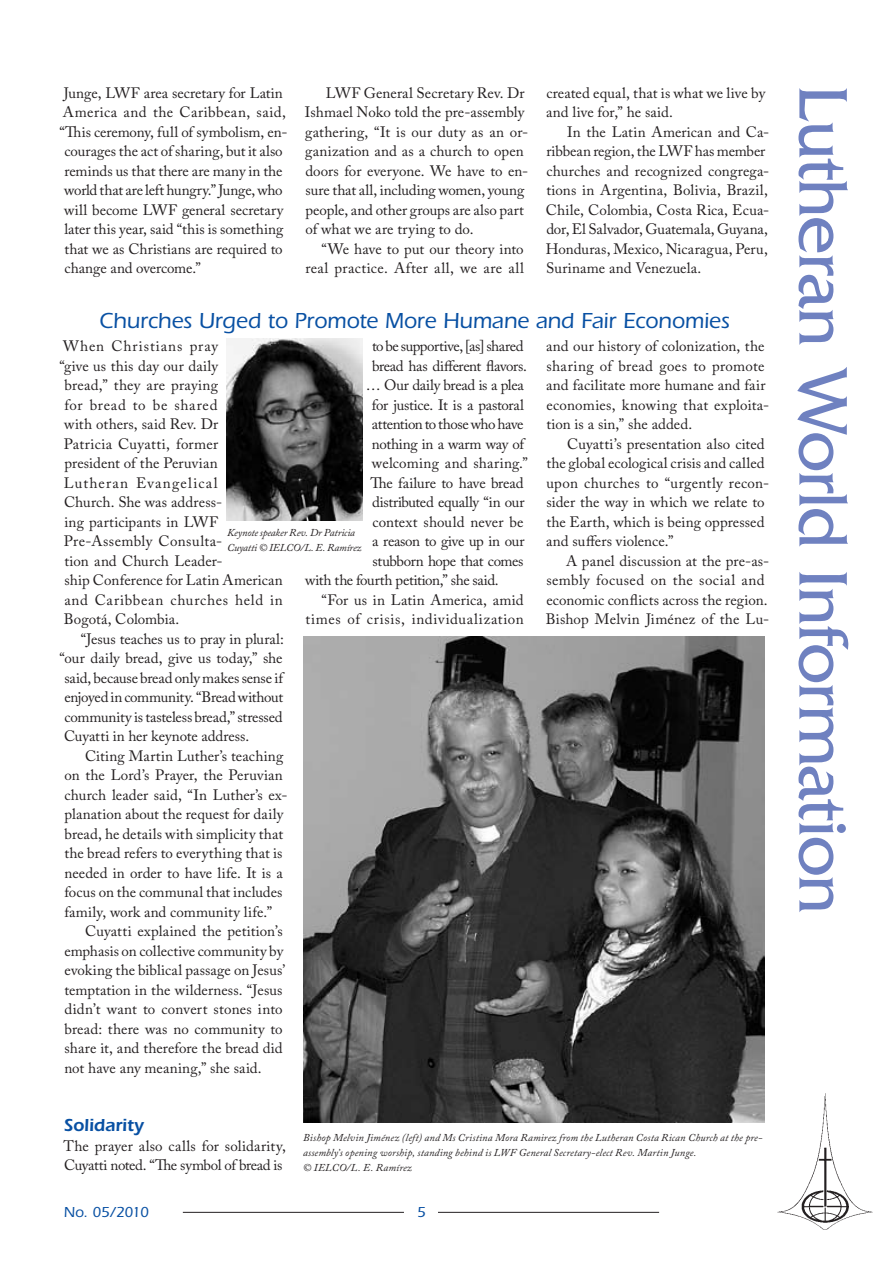
<style>
.page{position:relative;width:893px;height:1263px;background:#fff}
.page>*{position:absolute;margin:0;border:0;box-sizing:border-box;transform-origin:0 0}
.t1{font:72px "Friz Quadrata";letter-spacing:-.02em;color:#6f81c0}
.t2{font:500 22.5px "Itc Eras";letter-spacing:-.005em;color:#0850a3}
.t3{font:600 18px "Itc Eras";letter-spacing:-.005em;color:#0850a3}
.t4{font:15px/19.5px "Adobe Caslon Pro";letter-spacing:.005em;color:#231f20}
.t5{font:15px "Adobe Caslon Pro";letter-spacing:-.025em;color:#231f20}
.t6{font:15px "Adobe Caslon Pro";letter-spacing:-.02em;color:#231f20}
.t7{font:15px "Adobe Caslon Pro";letter-spacing:.045em;color:#231f20}
.t8{font:15px "Adobe Caslon Pro";letter-spacing:-.015em;color:#231f20}
.t9{font:15px "Adobe Caslon Pro";letter-spacing:.03em;color:#231f20}
.t10{font:15px "Adobe Caslon Pro";letter-spacing:-.03em;color:#231f20}
.t11{font:15px "Adobe Caslon Pro";letter-spacing:.025em;color:#231f20}
.t12{font:15px "Adobe Caslon Pro";letter-spacing:.08em;color:#231f20}
.t13{font:15px "Adobe Caslon Pro";letter-spacing:.06em;color:#231f20}
.t14{font:500 15px "Itc Eras";letter-spacing:-.04em;color:#0850a3}
.t15{font:italic 10.5px/15px "Adobe Caslon Pro";letter-spacing:.015em;color:#231f20}
.t16{font:italic 10.5px/15px "Adobe Caslon Pro";letter-spacing:-.01em;color:#231f20}
</style>
<div class="page">
<hr style="left:183px;top:1212px;width:221px;height:1px;background:#231f20">
<hr style="left:438px;top:1212px;width:221px;height:1px;background:#231f20">
<img style="left:777px;top:1093px;width:96px;height:137px">
<img style="left:303px;top:637px;width:462px;height:486px">
<img style="left:227px;top:339px;width:136px;height:181px">
<p class="t4" style="left:546px;top:83px;width:220px">created equal, that is what we live by and live for,” he said.</p>
<p class="t4" style="left:546px;top:122px;width:225px;text-indent:21px">In the Latin American and Ca&shy;ribbean region, the LWF has member churches and recognized congrega&shy;tions in Argentina, Bolivia, Brazil, Chile, Colombia, Costa Rica, Ecua&shy;dor, El Salvador, Guatemala, Guyana, Honduras, Mexico, Nicaragua, Peru, Suriname and Venezuela.</p>
<h2 class="t2" style="left:99px;top:308px;width:632px">Churches Urged to Promote More Humane and Fair Economies</h2>
<p class="t13" style="left:63px;top:337px;width:156px">When Christians pray</p>
<p class="t4" style="left:59px;top:356px;width:160px">“give us this day our daily</p>
<p class="t4" style="left:65px;top:375px;width:155px">bread,” they are praying</p>
<p class="t7" style="left:64px;top:396px;width:155px">for bread to be shared</p>
<p class="t4" style="left:64px;top:414px;width:156px">with others, said Rev. Dr</p>
<p class="t4" style="left:64px;top:434px;width:156px">Patricia Cuyatti, former</p>
<p class="t4" style="left:65px;top:453px;width:155px">president of the Peruvian</p>
<p class="t12" style="left:64px;top:474px;width:155px">Lutheran Evangelical</p>
<p class="t4" style="left:64px;top:492px;width:160px">Church. She was address-</p>
<p class="t4" style="left:64px;top:512px;width:155px">ing participants in LWF</p>
<p class="t11" style="left:64px;top:532px;width:160px">Pre-Assembly Consulta-</p>
<p class="t4" style="left:64px;top:551px;width:160px">tion and Church Leader-</p>
<p class="t4" style="left:65px;top:570px;width:220px">ship Conference for Latin American</p>
<p class="t7" style="left:64px;top:591px;width:220px">and Caribbean churches held in</p>
<p class="t4" style="left:64px;top:609px;width:117px">Bogotá, Colombia.</p>
<p class="t4" style="left:81px;top:629px;width:205px">“Jesus teaches us to pray in plural:</p>
<p class="t4" style="left:59px;top:648px;width:225px">“our daily bread, give us today,” she</p>
<p class="t8" style="left:65px;top:669px;width:220px">said, because bread only makes sense if</p>
<p class="t6" style="left:64px;top:688px;width:220px">enjoyed in community. “Bread without</p>
<p class="t8" style="left:64px;top:708px;width:220px">community is tasteless bread,” stressed</p>
<p class="t4" style="left:64px;top:726px;width:187px">Cuyatti in her keynote address.</p>
<p class="t4" style="left:85px;top:746px;width:199px">Citing Martin Luther’s teaching</p>
<p class="t4" style="left:64px;top:765px;width:220px">on the Lord’s Prayer, the Peruvian</p>
<p class="t4" style="left:64px;top:785px;width:224px">church leader said, “In Luther’s ex-</p>
<p class="t4" style="left:65px;top:804px;width:220px">planation about the request for daily</p>
<p class="t4" style="left:65px;top:824px;width:220px">bread, he details with simplicity that</p>
<p class="t4" style="left:64px;top:843px;width:220px">the bread refers to everything that is</p>
<p class="t4" style="left:64px;top:863px;width:220px">needed in order to have life. It is a</p>
<p class="t4" style="left:64px;top:882px;width:220px">focus on the communal that includes</p>
<p class="t4" style="left:64px;top:902px;width:209px">family, work and community life.”</p>
<p class="t4" style="left:85px;top:921px;width:199px">Cuyatti explained the petition’s</p>
<p class="t4" style="left:64px;top:941px;width:220px">emphasis on collective community by</p>
<p class="t4" style="left:64px;top:960px;width:222px">evoking the biblical passage on Jesus’</p>
<p class="t4" style="left:64px;top:980px;width:220px">temptation in the wilderness. “Jesus</p>
<p class="t4" style="left:64px;top:999px;width:220px">didn’t want to convert stones into</p>
<p class="t4" style="left:65px;top:1019px;width:220px">bread: there was no community to</p>
<p class="t4" style="left:65px;top:1038px;width:220px">share it, and therefore the bread did</p>
<p class="t4" style="left:64px;top:1058px;width:199px">not have any meaning,” she said.</p>
<p class="t4" style="left:64px;top:83px;width:220px">Junge, LWF area secretary for Latin</p>
<h1 class="t1" style="left:863px;top:85px;width:830px;rotate:90deg">Lutheran World Information</h1>
<p class="t4" style="left:305px;top:83px;width:225px;text-indent:21px">LWF General Secretary Rev. Dr Ishmael Noko told the pre-assembly gathering, “It is our duty as an or&shy;ganization and as a church to open doors for everyone. We have to en&shy;sure that all, including women, young people, and other groups are also part of what we are trying to do.</p>
<p class="t4" style="left:305px;top:239px;width:220px;text-align:right">“We have to put our theory into real practice. After all, we are all</p>
<p class="t9" style="left:63px;top:103px;width:224px">America and the Caribbean, said,</p>
<p class="t4" style="left:59px;top:122px;width:229px">“This ceremony, full of symbolism, en-</p>
<p class="t4" style="left:64px;top:141px;width:220px">courages the act of sharing, but it also</p>
<p class="t4" style="left:64px;top:161px;width:220px">reminds us that there are many in the</p>
<p class="t6" style="left:64px;top:181px;width:220px">world that are left hungry.” Junge, who</p>
<p class="t4" style="left:64px;top:200px;width:220px">will become LWF general secretary</p>
<p class="t4" style="left:64px;top:219px;width:220px">later this year, said “this is something</p>
<p class="t4" style="left:64px;top:239px;width:220px">that we as Christians are required to</p>
<p class="t4" style="left:64px;top:258px;width:138px">change and overcome.”</p>
<p class="t5" style="left:372px;top:337px;width:153px">to be supportive, [as] shared</p>
<p class="t5" style="left:372px;top:357px;width:156px">bread has different flavors.</p>
<p class="t5" style="left:366px;top:376px;width:159px">… Our daily bread is a plea</p>
<p class="t6" style="left:372px;top:396px;width:153px">for justice. It is a pastoral</p>
<p class="t10" style="left:372px;top:415px;width:153px">attention to those who have</p>
<p class="t6" style="left:372px;top:435px;width:154px">nothing in a warm way of</p>
<p class="t4" style="left:372px;top:453px;width:158px">welcoming and sharing.”</p>
<p class="t4" style="left:370px;top:473px;width:155px">The failure to have bread</p>
<p class="t6" style="left:372px;top:493px;width:154px">distributed equally “in our</p>
<p class="t4" style="left:372px;top:512px;width:153px">context should never be</p>
<p class="t5" style="left:372px;top:532px;width:154px">a reason to give up in our</p>
<p class="t5" style="left:372px;top:552px;width:153px">stubborn hope that comes</p>
<p class="t5" style="left:305px;top:571px;width:195px">with the fourth petition,” she said.</p>
<p class="t4" style="left:322px;top:590px;width:204px">“For us in Latin America, amid</p>
<p class="t7" style="left:305px;top:610px;width:220px">times of crisis, individualization</p>
<p class="t4" style="left:546px;top:336px;width:225px">and our history of colonization, the sharing of bread goes to promote and facilitate more humane and fair economies, knowing that exploita&shy;tion is a sin,” she added.</p>
<p class="t4" style="left:546px;top:434px;width:225px;text-indent:21px">Cuyatti’s presentation also cited the global ecological crisis and called upon churches to “urgently recon&shy;sider the way in which we relate to the Earth, which is being oppressed and suffers violence.”</p>
<p class="t4" style="left:546px;top:551px;width:225px;text-indent:20px">A panel discussion at the pre-as&shy;sembly focused on the social and economic conflicts across the region.<br>Bishop Melvin Jiménez of the Lu-</p>
<p class="t16" style="left:227px;top:525px;width:136px">Keynote speaker Rev. Dr Patricia<br>Cuyatti © IELCO/L. E. Ramírez</p>
<p class="t3" style="left:64px;top:1115px;width:82px">Solidarity</p>
<p class="t4" style="left:64px;top:1136px;width:224px">The prayer also calls for solidarity,<br>Cuyatti noted. “The symbol of bread is</p>
<p class="t14" style="left:64px;top:1203px;width:87px">No. 05/2010</p>
<p class="t15" style="left:303px;top:1129px;width:461px">Bishop Melvin Jiménez (left) and Ms Cristina Mora Ramirez from the Lutheran Costa Rican Church at the pre&shy;assembly’s opening worship, standing behind is LWF General Secretary-elect Rev. Martin Junge.<br>© IELCO/L. E. Ramírez</p>
</div>
